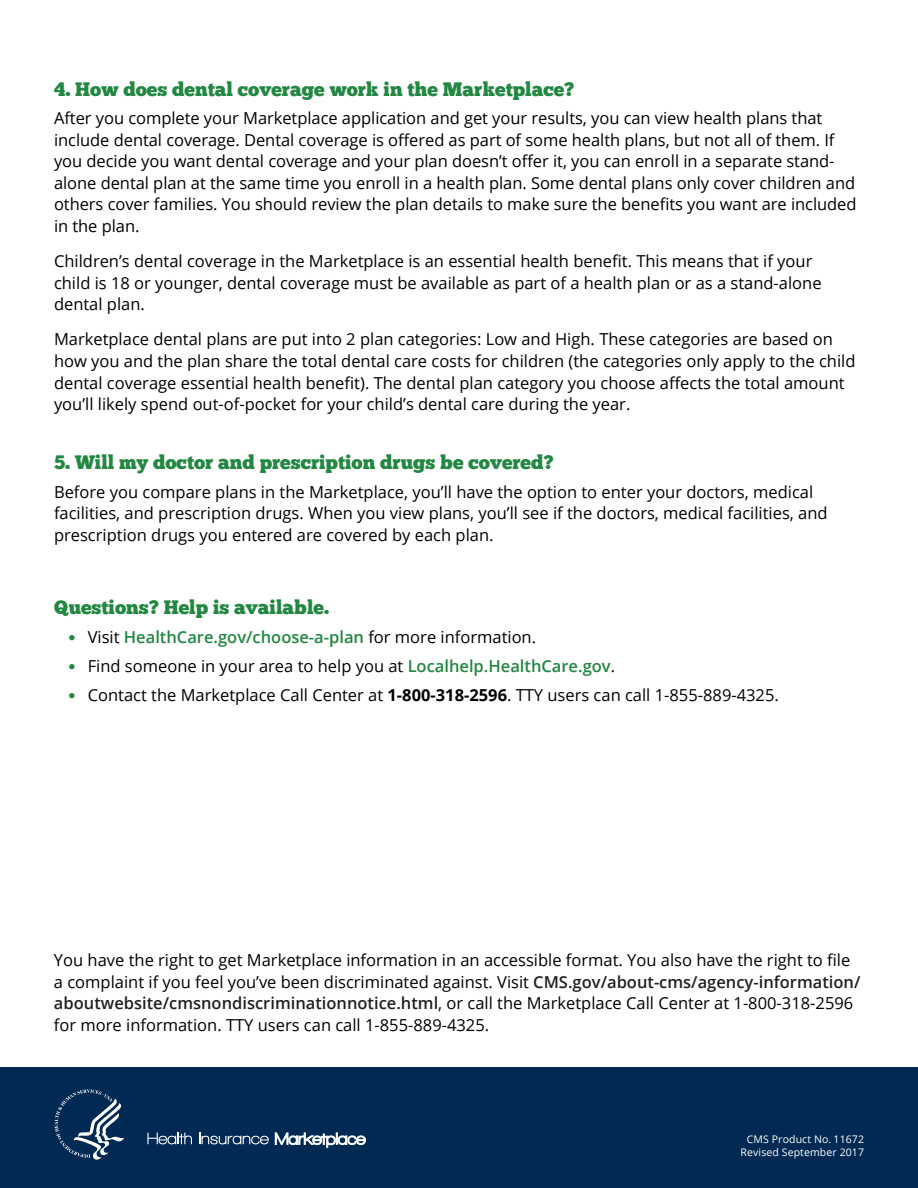
<style>
.page{position:relative;width:918px;height:1188px;background:#fff}
.page>*{position:absolute;margin:0;border:0;box-sizing:border-box;transform-origin:0 0}
.t1{font:19.5px "Chunk Five";color:#218741}
.t2{font:16.5px/21.6px "Open Sans";color:#000}
.t3{font:600 16.5px "Open Sans";color:#218741}
.t4{font:10.5px/13.5px "Open Sans";letter-spacing:.01em;color:#fff;text-align:center}
.s1{font-family:"Gotham";font-weight:700;font-size:18px}
.s2{font-weight:400;color:#000}
.s3{font-family:"Gotham";font-weight:700;font-size:18px;color:#218741}
.s4{font-weight:600;color:#218741}
.s5{font-weight:700}
.s6{font-weight:600;color:#231f20}
</style>
<div class="page">
<div style="left:0;top:1067px;width:918px;height:121px;background:#002953"></div>
<svg style="left:55px;top:1089px;width:69px;height:71px"></svg>
<svg style="left:147px;top:1133px;width:45px;height:11px"></svg>
<svg style="left:199px;top:1133px;width:70px;height:11px"></svg>
<svg style="left:275px;top:1133px;width:91px;height:14px"></svg>
<h2 class="t1" style="left:54px;top:77px;width:522px">4. How does dental coverage work in the Marketplace?</h2>
<p class="t2" style="left:54px;top:107px;width:804px">After you complete your Marketplace application and get your results, you can view health plans that include dental coverage. Dental coverage is offered as part of some health plans, but not all of them. If you decide you want dental coverage and your plan doesn’t offer it, you can enroll in a separate stand&shy;alone dental plan at the same time you enroll in a health plan. Some dental plans only cover children and others cover families. You should review the plan details to make sure the benefits you want are included in the plan.</p>
<p class="t2" style="left:54px;top:250px;width:769px">Children’s dental coverage in the Marketplace is an essential health benefit. This means that if your child is 18 or younger, dental coverage must be available as part of a health plan or as a stand-alone dental plan.</p>
<p class="t2" style="left:54px;top:328px;width:803px">Marketplace dental plans are put into 2 plan categories: Low and High. These categories are based on how you and the plan share the total dental care costs for children (the categories only apply to the child dental coverage essential health benefit). The dental plan category you choose affects the total amount you’ll likely spend out-of-pocket for your child’s dental care during the year.</p>
<h2 class="t1" style="left:54px;top:451px;width:501px">5. Will my doctor and prescription drugs be covered?</h2>
<p class="t2" style="left:54px;top:481px;width:775px">Before you compare plans in the Marketplace, you’ll have the option to enter your doctors, medical facilities, and prescription drugs. When you view plans, you’ll see if the doctors, medical facilities, and prescription drugs you entered are covered by each plan.</p>
<h2 class="t1" style="left:54px;top:595px;width:277px">Questions? Help is available.</h2>
<p class="t3" style="left:68px;top:626px;width:470px"><span class="s1">•</span> <span class="s2">Visit</span> HealthCare.gov/choose-a-plan <span class="s2">for more information.</span></p>
<p class="t2" style="left:68px;top:655px;width:549px"><span class="s3">•</span> Find someone in your area to help you at <span class="s4">Localhelp.HealthCare.gov</span>.</p>
<p class="t2" style="left:68px;top:684px;width:713px"><span class="s3">•</span> Contact the Marketplace Call Center at <span class="s5">1-800-318-2596</span>. TTY users can call 1-855-889-4325.</p>
<p class="t2" style="left:54px;top:949px;width:808px">You have the right to get Marketplace information in an accessible format. You also have the right to file a complaint if you feel you’ve been discriminated against. Visit <span class="s6">CMS.gov/about-cms/agency-information/ aboutwebsite/cmsnondiscriminationnotice.html</span>, or call the Marketplace Call Center at 1-800-318-2596</p>
<p class="t2" style="left:54px;top:1014px;width:437px">for more information. TTY users can call 1-855-889-4325.</p>
<p class="t4" style="left:741px;top:1132px;width:125px">CMS Product No. 11672<br>Revised September 2017</p>
</div>
